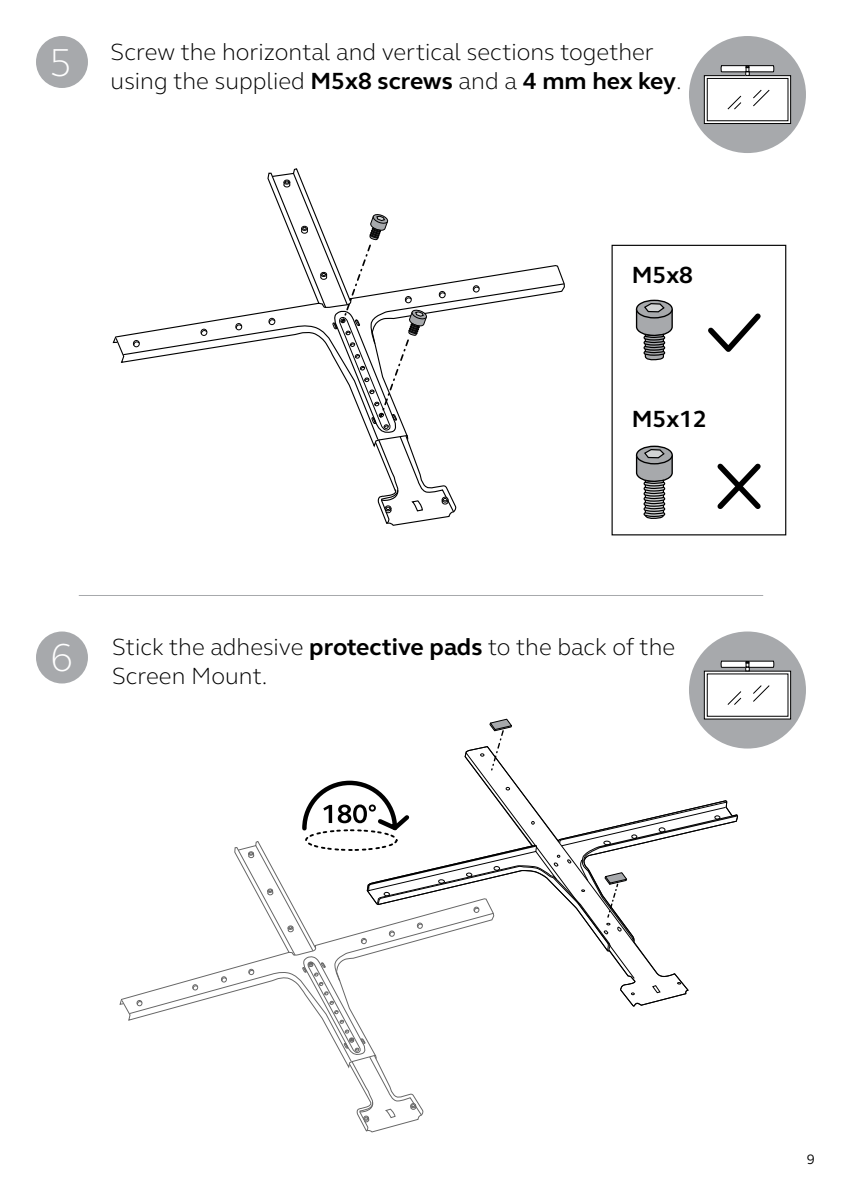
<style>
.page{position:relative;width:842px;height:1191px;background:#fff}
.page>*{position:absolute;margin:0;border:0;box-sizing:border-box;transform-origin:0 0}
.t1{font:300 40px "GN Elliot";color:#fff}
.t2{font:300 24px/28.8px "GN Elliot";color:#000}
.t3{font:700 24px "GN Elliot";color:#000}
.t4{font:14px "GN Elliot";color:#000}
.s1{font-size:40px;color:#fff}
.s2{font-weight:700}
</style>
<div class="page">
<div style="left:36px;top:36px;width:52px;height:52px;background:#a7a9ac;border-radius:50%"></div>
<div style="left:611px;top:245px;width:175px;height:290px;border:1px solid #000"></div>
<svg style="left:112px;top:168px;width:453px;height:358px"></svg>
<div style="left:636px;top:300px;width:37px;height:18px;border:1px solid #000;border-radius:50%"></div>
<svg style="left:635px;top:302px;width:38px;height:59px"></svg>
<svg style="left:637px;top:446px;width:35px;height:18px"></svg>
<div style="left:636px;top:445px;width:37px;height:19px;border:1px solid #000;border-radius:50%"></div>
<svg style="left:635px;top:448px;width:38px;height:71px"></svg>
<svg style="left:708px;top:313px;width:53px;height:39px"></svg>
<svg style="left:717px;top:463px;width:44px;height:46px"></svg>
<svg style="left:119px;top:719px;width:620px;height:413px"></svg>
<div style="left:305px;top:829px;width:92px;height:22px;border:2px dashed #000;border-radius:50%"></div>
<div style="left:36px;top:631px;width:52px;height:52px;background:#a7a9ac;border-radius:50%"></div>
<hr style="left:79px;top:595px;width:684px;height:1px;background:#a7a9ac">
<div style="left:689px;top:36px;width:117px;height:117px;background:#a7a9ac;border-radius:50%"></div>
<svg style="left:706px;top:77px;width:83px;height:45px"></svg>
<div style="left:704px;top:75px;width:87px;height:49px;border:1px solid #010101"></div>
<div style="left:707px;top:78px;width:81px;height:43px;background:#fff"></div>
<svg style="left:720px;top:65px;width:54px;height:45px"></svg>
<div style="left:689px;top:631px;width:117px;height:117px;background:#a7a9ac;border-radius:50%"></div>
<svg style="left:706px;top:673px;width:83px;height:44px"></svg>
<div style="left:704px;top:671px;width:87px;height:48px;border:1px solid #010101"></div>
<div style="left:707px;top:674px;width:81px;height:42px;background:#fff"></div>
<svg style="left:720px;top:660px;width:54px;height:45px"></svg>
<p class="t2" style="left:111px;top:36px;width:573px;text-indent:-61px"><span class="s1">5</span> Screw the horizontal and vertical sections together using the supplied <span class="s2">M5x8 screws</span> and a <span class="s2">4 mm hex key</span>.</p>
<p class="t3" style="left:632px;top:259px;width:63px">M5x8</p>
<p class="t3" style="left:632px;top:402px;width:77px">M5x12</p>
<h1 class="t1" style="left:50px;top:630px;width:25px">6</h1>
<p class="t2" style="left:112px;top:632px;width:564px">Stick the adhesive <span class="s2">protective pads</span> to the back of the<br>Screen Mount.</p>
<p class="t4" style="left:807px;top:1150px;width:10px">9</p>
</div>
